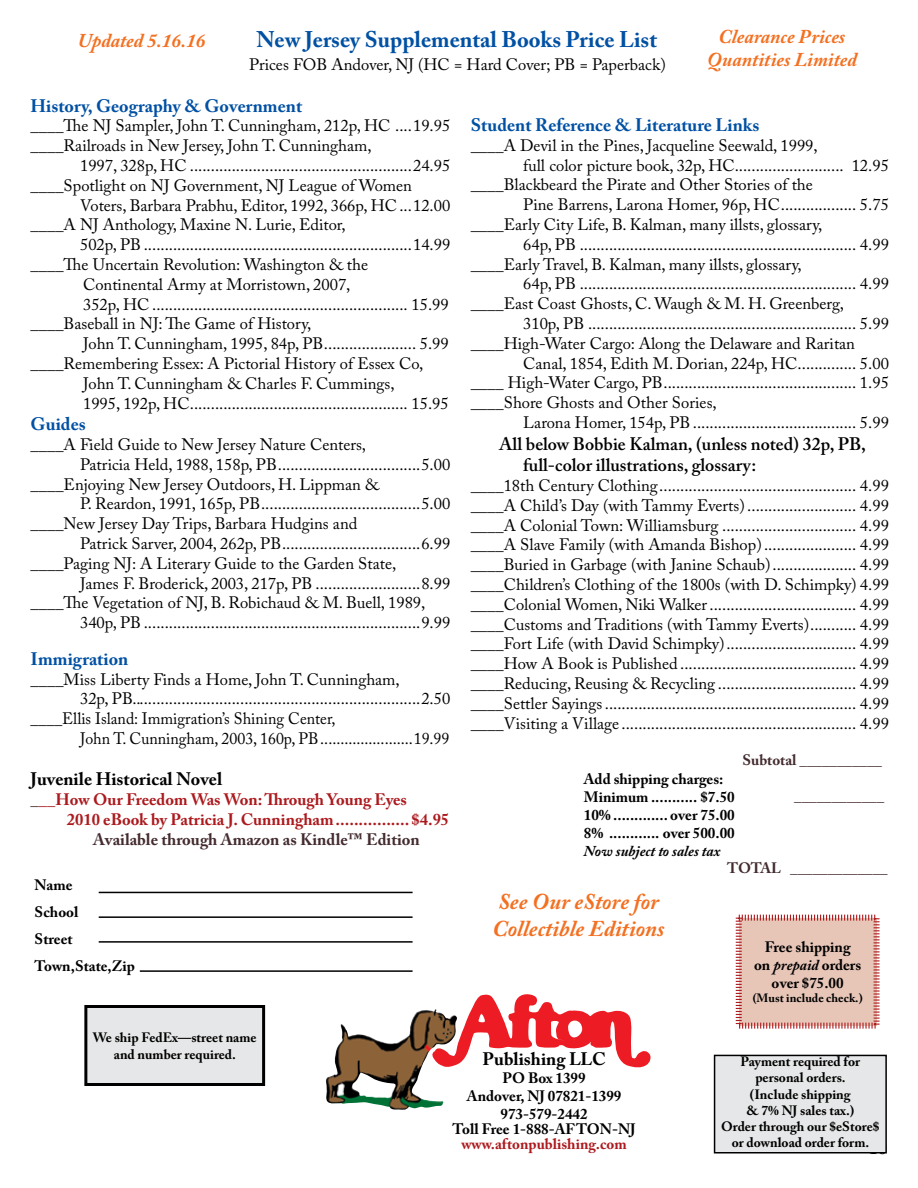
<style>
.page{position:relative;width:918px;height:1188px;background:#fff}
.page>*{position:absolute;margin:0;border:0;box-sizing:border-box;transform-origin:0 0}
.t1{font:700 22.5px "Adobe Caslon Pro";color:#0050a3}
.t2{font:italic 700 22.5px/27px "Adobe Caslon Pro";color:#f37021}
.t3{font:italic 700 19.5px/23.4px "Adobe Caslon Pro";color:#f37021;text-align:center}
.t4{font:700 18px "Adobe Caslon Pro";color:#0050a3}
.t5{font:600 18px/21.6px "Adobe Caslon Pro";color:#000}
.t6{font:700 18px "Adobe Caslon Pro";color:#000}
.t7{font:16.5px/19.8px "Adobe Caslon Pro";color:#000}
.t8{font:16.5px "Adobe Caslon Pro";color:#000;scale:.96 1}
.t9{font:700 16.5px/19.8px "Adobe Caslon Pro";color:#ac1a1e}
.t10{font:700 16.5px "Adobe Caslon Pro";color:#432b2f}
.t11{font:700 15px/18px "Adobe Caslon Pro";color:#000}
.t12{font:700 15px "Adobe Caslon Pro";color:#432b2f}
.t13{font:700 15px "Adobe Caslon Pro";color:#ac1a1e}
.t14{font:italic 700 15px "Adobe Caslon Pro";color:#000}
.t15{font:700 13.5px/16.2px "Adobe Caslon Pro";color:#000;text-align:center}
.t16{font:700 12px "Adobe Caslon Pro";color:#000}
.s1{color:#432b2f}
.s2{font-style:italic}
</style>
<div class="page">
<hr style="left:99px;top:892px;width:314px;height:1px;background:#000">
<hr style="left:99px;top:916px;width:314px;height:2px;background:#000">
<hr style="left:99px;top:941px;width:314px;height:2px;background:#000">
<hr style="left:140px;top:970px;width:273px;height:2px;background:#000">
<div style="left:86px;top:1006px;width:178px;height:78px;background:#e6e7e8"></div>
<div style="left:84px;top:1005px;width:181px;height:81px;border:3px solid #000"></div>
<svg style="left:736px;top:915px;width:144px;height:114px;background:#e4bdb1"></svg>
<img style="left:326px;top:1010px;width:118px;height:100px">
<img style="left:430px;top:994px;width:221px;height:74px">
<div style="left:715px;top:1055px;width:171px;height:98px;background:#e6e7e8"></div>
<div style="left:714px;top:1055px;width:173px;height:99px;border:2px solid #000"></div>
<p class="t3" style="left:77px;top:28px;width:130px">Updated 5.16.16</p>
<h1 class="t1" style="left:257px;top:26px;width:402px">New Jersey Supplemental Books Price List</h1>
<p class="t7" style="left:249px;top:55px;width:418px">Prices FOB Andover, NJ (HC = Hard Cover; PB = Paperback)</p>
<p class="t3" style="left:707px;top:24px;width:151px">Clearance Prices<br>Quantities Limited</p>
<p class="t4" style="left:31px;top:95px;width:273px">History, Geography &amp; Government</p>
<p class="t7" style="left:31px;top:116px;width:421px">____The NJ Sampler, John T. Cunningham, 212p, HC ....19.95 ____Railroads in New Jersey, John T. Cunningham,</p>
<p class="t7" style="left:31px;top:155px;width:421px;text-indent:49px">1997, 328p, HC .....................................................24.95 ____Spotlight on NJ Government, NJ League of Women</p>
<p class="t7" style="left:31px;top:195px;width:421px;text-indent:49px">Voters, Barbara Prabhu, Editor, 1992, 366p, HC...12.00 ____A NJ Anthology, Maxine N. Lurie, Editor,</p>
<p class="t7" style="left:80px;top:235px;width:372px">502p, PB ................................................................14.99</p>
<p class="t7" style="left:31px;top:254px;width:339px">____The Uncertain Revolution: Washington &amp; the</p>
<p class="t7" style="left:83px;top:274px;width:269px">Continental Army at Morristown, 2007,</p>
<p class="t7" style="left:83px;top:294px;width:367px">352p, HC ............................................................. 15.99</p>
<p class="t7" style="left:31px;top:314px;width:282px">____Baseball in NJ: The Game of History,</p>
<p class="t7" style="left:83px;top:334px;width:367px">John T. Cunningham, 1995, 84p, PB...................... 5.99</p>
<p class="t7" style="left:31px;top:353px;width:394px">____Remembering Essex: A Pictorial History of Essex Co,</p>
<p class="t7" style="left:83px;top:373px;width:313px">John T. Cunningham &amp; Charles F. Cummings,</p>
<p class="t7" style="left:83px;top:393px;width:367px">1995, 192p, HC.................................................... 15.95</p>
<p class="t4" style="left:31px;top:413px;width:57px">Guides</p>
<p class="t7" style="left:31px;top:434px;width:337px">____A Field Guide to New Jersey Nature Centers,</p>
<p class="t7" style="left:80px;top:454px;width:372px">Patricia Held, 1988, 158p, PB..................................5.00</p>
<p class="t7" style="left:31px;top:474px;width:350px">____Enjoying New Jersey Outdoors, H. Lippman &amp;</p>
<p class="t7" style="left:80px;top:494px;width:372px">P. Reardon, 1991, 165p, PB......................................5.00</p>
<p class="t7" style="left:31px;top:514px;width:328px">____New Jersey Day Trips, Barbara Hudgins and</p>
<p class="t7" style="left:80px;top:533px;width:372px">Patrick Sarver, 2004, 262p, PB.................................6.99</p>
<p class="t7" style="left:31px;top:553px;width:367px">____Paging NJ: A Literary Guide to the Garden State,</p>
<p class="t7" style="left:80px;top:573px;width:372px">James F. Broderick, 2003, 217p, PB .........................8.99</p>
<p class="t7" style="left:31px;top:593px;width:396px">____The Vegetation of NJ, B. Robichaud &amp; M. Buell, 1989,</p>
<p class="t7" style="left:80px;top:613px;width:372px">340p, PB ..................................................................9.99</p>
<p class="t4" style="left:31px;top:648px;width:99px">Immigration</p>
<p class="t7" style="left:31px;top:669px;width:371px">____Miss Liberty Finds a Home, John T. Cunningham,</p>
<p class="t7" style="left:80px;top:689px;width:372px">32p, PB.....................................................................2.50</p>
<p class="t8" style="left:31px;top:709px;width:319px">____Ellis Island: Immigration’s Shining Center,</p>
<p class="t8" style="left:80px;top:729px;width:386px">John T. Cunningham, 2003, 160p, PB.......................19.99</p>
<p class="t6" style="left:31px;top:769px;width:193px">Juvenile Historical Novel</p>
<p class="t9" style="left:67px;top:790px;width:384px;text-indent:-36px"><span class="s1">_</span>__How Our Freedom Was Won: Through Young Eyes<br>2010 eBook by Patricia J. Cunningham................ $4.95</p>
<p class="t10" style="left:93px;top:830px;width:328px">Available through Amazon as Kindle™ Edition</p>
<p class="t11" style="left:34px;top:871px;width:102px;line-height:27px">Name<br>School<br>Street<br>Town,State,Zip</p>
<p class="t4" style="left:471px;top:114px;width:290px">Student Reference &amp; Literature Links</p>
<p class="t7" style="left:471px;top:135px;width:348px">____A Devil in the Pines, Jacqueline Seewald, 1999,</p>
<p class="t7" style="left:523px;top:155px;width:367px">full color picture book, 32p, HC.......................... 12.95</p>
<p class="t7" style="left:471px;top:175px;width:344px">____Blackbeard the Pirate and Other Stories of the</p>
<p class="t7" style="left:523px;top:195px;width:367px">Pine Barrens, Larona Homer, 96p, HC.................. 5.75</p>
<p class="t7" style="left:471px;top:214px;width:353px">____Early City Life, B. Kalman, many illsts, glossary,</p>
<p class="t7" style="left:523px;top:234px;width:367px">64p, PB .................................................................. 4.99</p>
<p class="t7" style="left:471px;top:254px;width:333px">____Early Travel, B. Kalman, many illsts, glossary,</p>
<p class="t7" style="left:523px;top:274px;width:367px">64p, PB .................................................................. 4.99</p>
<p class="t7" style="left:471px;top:294px;width:375px">____East Coast Ghosts, C. Waugh &amp; M. H. Greenberg,</p>
<p class="t7" style="left:523px;top:313px;width:367px">310p, PB ................................................................ 5.99</p>
<p class="t7" style="left:471px;top:333px;width:386px">____High-Water Cargo: Along the Delaware and Raritan</p>
<p class="t7" style="left:523px;top:353px;width:367px">Canal, 1854, Edith M. Dorian, 224p, HC.............. 5.00</p>
<p class="t7" style="left:471px;top:373px;width:420px">____ High-Water Cargo, PB.............................................. 1.95</p>
<p class="t7" style="left:471px;top:393px;width:248px">____Shore Ghosts and Other Sories,</p>
<p class="t7" style="left:523px;top:412px;width:367px">Larona Homer, 154p, PB....................................... 5.99</p>
<p class="t5" style="left:523px;top:433px;width:344px;text-indent:-24px">All below Bobbie Kalman, (unless noted) 32p, PB, full-color illustrations, glossary:</p>
<p class="t7" style="left:471px;top:475px;width:420px;text-align:justify">____18th Century Clothing............................................... 4.99 ____A Child’s Day (with Tammy Everts).......................... 4.99 ____A Colonial Town: Williamsburg ................................ 4.99 ____A Slave Family (with Amanda Bishop)...................... 4.99 ____Buried in Garbage (with Janine Schaub).................... 4.99 ____Children’s Clothing of the 1800s (with D. Schimpky) 4.99 ____Colonial Women, Niki Walker................................... 4.99 ____Customs and Traditions (with Tammy Everts)........... 4.99 ____Fort Life (with David Schimpky)............................... 4.99 ____How A Book is Published .......................................... 4.99 ____Reducing, Reusing &amp; Recycling ................................. 4.99 ____Settler Sayings............................................................ 4.99 ____Visiting a Village ........................................................ 4.99</p>
<p class="t12" style="left:742px;top:751px;width:141px">Subtotal ___________</p>
<p class="t12" style="left:794px;top:787px;width:91px">____________</p>
<p class="t11" style="left:584px;top:769px;width:152px">Add shipping charges:<br>Minimum ........... $7.50<br>10% ............. over 75.00<br>8% ............ over 500.00</p>
<p class="t14" style="left:584px;top:842px;width:138px">Now subject to sales tax</p>
<h1 class="t2" style="left:493px;top:888px;width:173px">See Our eStore for<br>Collectible Editions</h1>
<p class="t12" style="left:727px;top:859px;width:162px">TOTAL _____________</p>
<p class="t11" style="left:754px;top:938px;width:109px;text-align:center">Free shipping<br>on <span class="s2">prepaid</span> orders over $75.00</p>
<p class="t16" style="left:753px;top:991px;width:111px">(Must include check.)</p>
<p class="t15" style="left:93px;top:1030px;width:165px">We ship FedEx—street name and number required.</p>
<p class="t6" style="left:483px;top:1048px;width:125px">Publishing LLC</p>
<p class="t11" style="left:467px;top:1069px;width:156px;text-align:center">PO Box 1399<br>Andover, NJ 07821-1399<br>973-579-2442</p>
<p class="t11" style="left:453px;top:1120px;width:185px">Toll Free 1-888-AFTON-NJ</p>
<p class="t13" style="left:461px;top:1135px;width:167px">www.aftonpublishing.com</p>
<p class="t15" style="left:721px;top:1053px;width:160px">Payment required for personal orders.<br>(Include shipping<br>&amp; 7% NJ sales tax.)<br>Order through our $eStore$ or download order form.</p>
<p class="t6" style="left:869px;top:1137px;width:19px">10</p>
</div>
